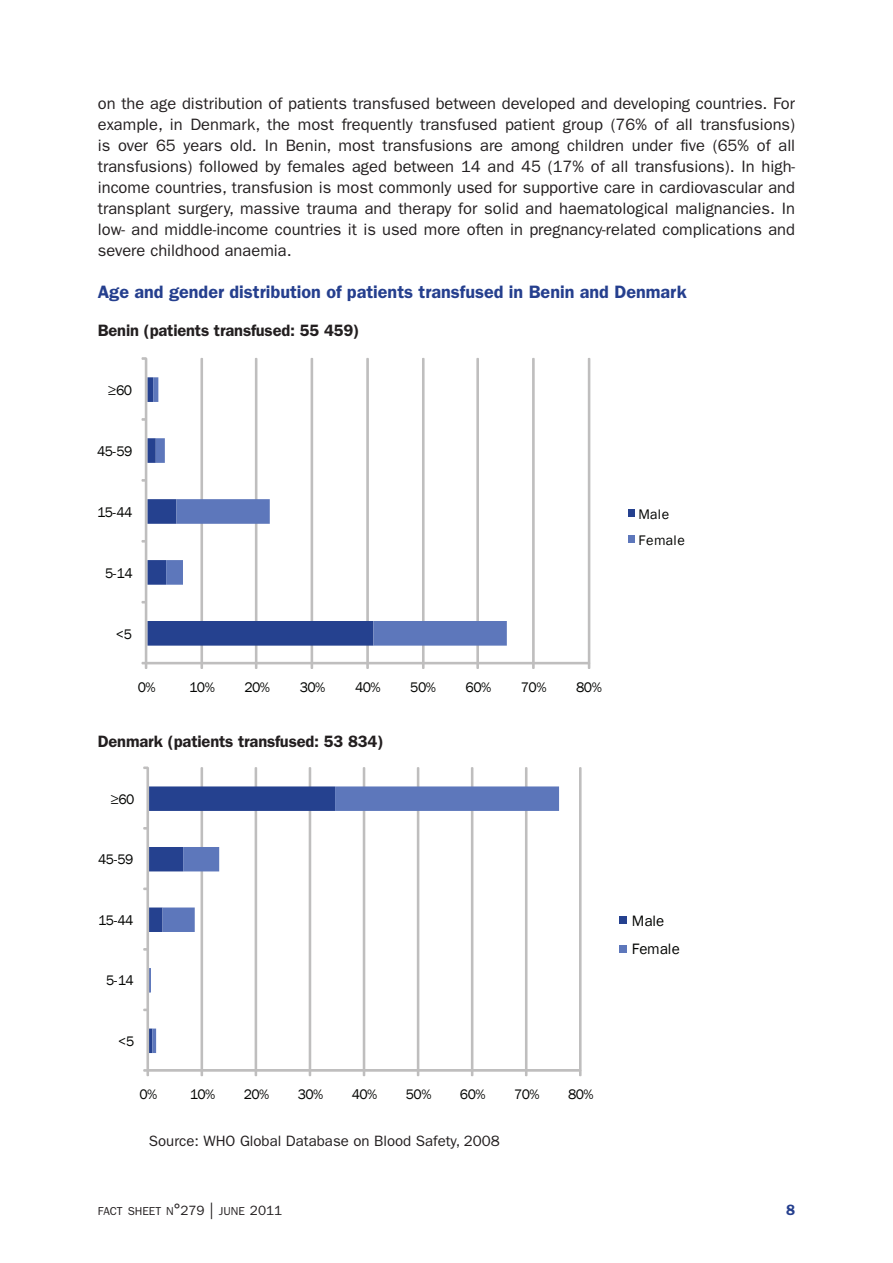
<style>
.page{position:relative;width:893px;height:1263px;background:#fff}
.page>*{position:absolute;margin:0;border:0;box-sizing:border-box;transform-origin:0 0}
.t1{font:600 18px "ITC Franklin Gothic Std";color:#253f8e}
.t2{font:16.5px/21px "ITC Franklin Gothic Std";color:#231f20;text-align:justify}
.t3{font:600 16.5px "ITC Franklin Gothic Std";letter-spacing:-.01em;color:#231f20}
.t4{font:15.45px/27.6px "Franklin Gothic";letter-spacing:.005em;color:#040503}
.t5{font:15px "ITC Franklin Gothic Std";color:#231f20}
.t6{font:600 15px "ITC Franklin Gothic Std";color:#253f8e}
.t7{font:14.25px "Franklin Gothic";letter-spacing:-.04em;color:#040503}
.t8{font:14.25px/26px "Franklin Gothic";letter-spacing:.02em;color:#040503}
.t9{font:14.1px "Franklin Gothic";letter-spacing:-.04em;color:#040503}
.t10{font:11.55px "ITC Franklin Gothic Std";color:#231f20}
.s1{font-size:16.5px}
.s2{font-size:13.5px}
</style>
<div class="page">
<div style="left:200px;top:358px;width:3px;height:306px;border:1px solid #bfbebe"></div>
<div style="left:255px;top:358px;width:2px;height:306px;border:1px solid #bfbebe"></div>
<div style="left:311px;top:358px;width:2px;height:306px;border:1px solid #bfbebe"></div>
<div style="left:366px;top:358px;width:3px;height:306px;border:1px solid #bfbebe"></div>
<div style="left:422px;top:358px;width:3px;height:306px;border:1px solid #bfbebe"></div>
<div style="left:476px;top:358px;width:3px;height:306px;border:1px solid #bfbebe"></div>
<div style="left:532px;top:358px;width:3px;height:306px;border:1px solid #bfbebe"></div>
<div style="left:588px;top:358px;width:2px;height:306px;border:1px solid #bfbebe"></div>
<svg style="left:147px;top:377px;width:6px;height:269px"></svg>
<svg style="left:153px;top:377px;width:354px;height:269px"></svg>
<div style="left:145px;top:662px;width:445px;height:2px;border:1px solid #bfbebe"></div>
<svg style="left:200px;top:662px;width:3px;height:7px"></svg>
<svg style="left:255px;top:662px;width:2px;height:7px"></svg>
<svg style="left:311px;top:662px;width:2px;height:7px"></svg>
<svg style="left:366px;top:662px;width:3px;height:7px"></svg>
<svg style="left:422px;top:662px;width:3px;height:7px"></svg>
<svg style="left:476px;top:662px;width:3px;height:7px"></svg>
<svg style="left:532px;top:662px;width:3px;height:7px"></svg>
<svg style="left:588px;top:662px;width:2px;height:7px"></svg>
<div style="left:145px;top:358px;width:2px;height:306px;border:1px solid #bfbebe"></div>
<svg style="left:142px;top:662px;width:5px;height:7px"></svg>
<svg style="left:142px;top:540px;width:5px;height:3px"></svg>
<svg style="left:142px;top:479px;width:5px;height:3px"></svg>
<svg style="left:142px;top:418px;width:5px;height:3px"></svg>
<svg style="left:142px;top:357px;width:5px;height:3px"></svg>
<div style="left:629px;top:509px;width:6px;height:8px;background:#25418f"></div>
<div style="left:629px;top:535px;width:6px;height:8px;background:#5d77bb"></div>
<div style="left:201px;top:767px;width:2px;height:304px;border:1px solid #bfbebe"></div>
<div style="left:255px;top:767px;width:2px;height:304px;border:1px solid #bfbebe"></div>
<div style="left:309px;top:767px;width:2px;height:304px;border:1px solid #bfbebe"></div>
<div style="left:363px;top:767px;width:2px;height:304px;border:1px solid #bfbebe"></div>
<div style="left:417px;top:767px;width:2px;height:304px;border:1px solid #bfbebe"></div>
<div style="left:471px;top:767px;width:2px;height:304px;border:1px solid #bfbebe"></div>
<div style="left:525px;top:767px;width:2px;height:304px;border:1px solid #bfbebe"></div>
<div style="left:579px;top:767px;width:3px;height:304px;border:1px solid #bfbebe"></div>
<svg style="left:150px;top:786px;width:409px;height:267px"></svg>
<div style="left:147px;top:1069px;width:434px;height:3px;border:1px solid #bfbebe"></div>
<svg style="left:201px;top:1070px;width:2px;height:6px"></svg>
<svg style="left:255px;top:1070px;width:2px;height:6px"></svg>
<svg style="left:309px;top:1070px;width:2px;height:6px"></svg>
<svg style="left:363px;top:1070px;width:2px;height:6px"></svg>
<svg style="left:417px;top:1070px;width:2px;height:6px"></svg>
<svg style="left:471px;top:1070px;width:2px;height:6px"></svg>
<svg style="left:525px;top:1070px;width:2px;height:6px"></svg>
<svg style="left:579px;top:1070px;width:3px;height:6px"></svg>
<div style="left:146px;top:767px;width:3px;height:304px;border:1px solid #bfbebe"></div>
<svg style="left:143px;top:1069px;width:6px;height:7px"></svg>
<svg style="left:143px;top:1008px;width:5px;height:3px"></svg>
<svg style="left:143px;top:948px;width:5px;height:3px"></svg>
<svg style="left:143px;top:887px;width:5px;height:3px"></svg>
<svg style="left:143px;top:827px;width:5px;height:3px"></svg>
<svg style="left:143px;top:766px;width:5px;height:3px"></svg>
<div style="left:620px;top:916px;width:7px;height:8px;background:#25418f"></div>
<div style="left:620px;top:945px;width:7px;height:7px;background:#5d77bb"></div>
<p class="t2" style="left:98px;top:93px;width:699px">on the age distribution of patients transfused between developed and developing countries. For example, in Denmark, the most frequently transfused patient group (76% of all transfusions) is over 65 years old. In Benin, most transfusions are among children under five (65% of all transfusions) followed by females aged between 14 and 45 (17% of all transfusions). In high&shy;income countries, transfusion is most commonly used for supportive care in cardiovascular and transplant surgery, massive trauma and therapy for solid and haematological malignancies. In low- and middle-income countries it is used more often in pregnancy-related complications and severe childhood anaemia.</p>
<p class="t1" style="left:98px;top:282px;width:590px">Age and gender distribution of patients transfused in Benin and Denmark</p>
<p class="t3" style="left:98px;top:321px;width:263px">Benin (patients transfused: 55 459)</p>
<p class="t7" style="left:108px;top:381px;width:25px">≥60</p>
<p class="t7" style="left:97px;top:442px;width:37px">45-59</p>
<p class="t7" style="left:97px;top:503px;width:37px">15-44</p>
<p class="t7" style="left:105px;top:564px;width:29px">5-14</p>
<p class="t7" style="left:116px;top:625px;width:18px">&lt;5</p>
<p class="t7" style="left:138px;top:678px;width:20px">0%</p>
<p class="t7" style="left:189px;top:678px;width:27px">10%</p>
<p class="t7" style="left:244px;top:678px;width:27px">20%</p>
<p class="t7" style="left:300px;top:678px;width:27px">30%</p>
<p class="t7" style="left:355px;top:678px;width:27px">40%</p>
<p class="t7" style="left:410px;top:678px;width:27px">50%</p>
<p class="t7" style="left:466px;top:678px;width:27px">60%</p>
<p class="t7" style="left:521px;top:678px;width:27px">70%</p>
<p class="t7" style="left:576px;top:678px;width:27px">80%</p>
<p class="t3" style="left:98px;top:732px;width:287px">Denmark (patients transfused: 53 834)</p>
<p class="t9" style="left:111px;top:790px;width:25px">≥60</p>
<p class="t9" style="left:98px;top:851px;width:37px">45-59</p>
<p class="t9" style="left:98px;top:911px;width:37px">15-44</p>
<p class="t9" style="left:106px;top:972px;width:29px">5-14</p>
<p class="t9" style="left:118px;top:1032px;width:18px">&lt;5</p>
<p class="t9" style="left:140px;top:1085px;width:19px">0%</p>
<p class="t9" style="left:190px;top:1085px;width:27px">10%</p>
<p class="t9" style="left:244px;top:1085px;width:27px">20%</p>
<p class="t9" style="left:298px;top:1085px;width:27px">30%</p>
<p class="t9" style="left:352px;top:1085px;width:27px">40%</p>
<p class="t9" style="left:406px;top:1085px;width:27px">50%</p>
<p class="t9" style="left:460px;top:1085px;width:27px">60%</p>
<p class="t9" style="left:514px;top:1085px;width:27px">70%</p>
<p class="t9" style="left:568px;top:1085px;width:27px">80%</p>
<p class="t5" style="left:149px;top:1132px;width:353px">Source: WHO Global Database on Blood Safety, 2008</p>
<p class="t8" style="left:638px;top:501px;width:48px">Male<br>Female</p>
<p class="t4" style="left:632px;top:908px;width:49px">Male<br>Female</p>
<p class="t10" style="left:98px;top:1205px;width:186px">FACT SHEET N<span class="s1">°</span><span class="s2">279</span> <span class="s1">|</span> JUNE <span class="s2">2011</span></p>
<p class="t6" style="left:786px;top:1201px;width:10px">8</p>
</div>
